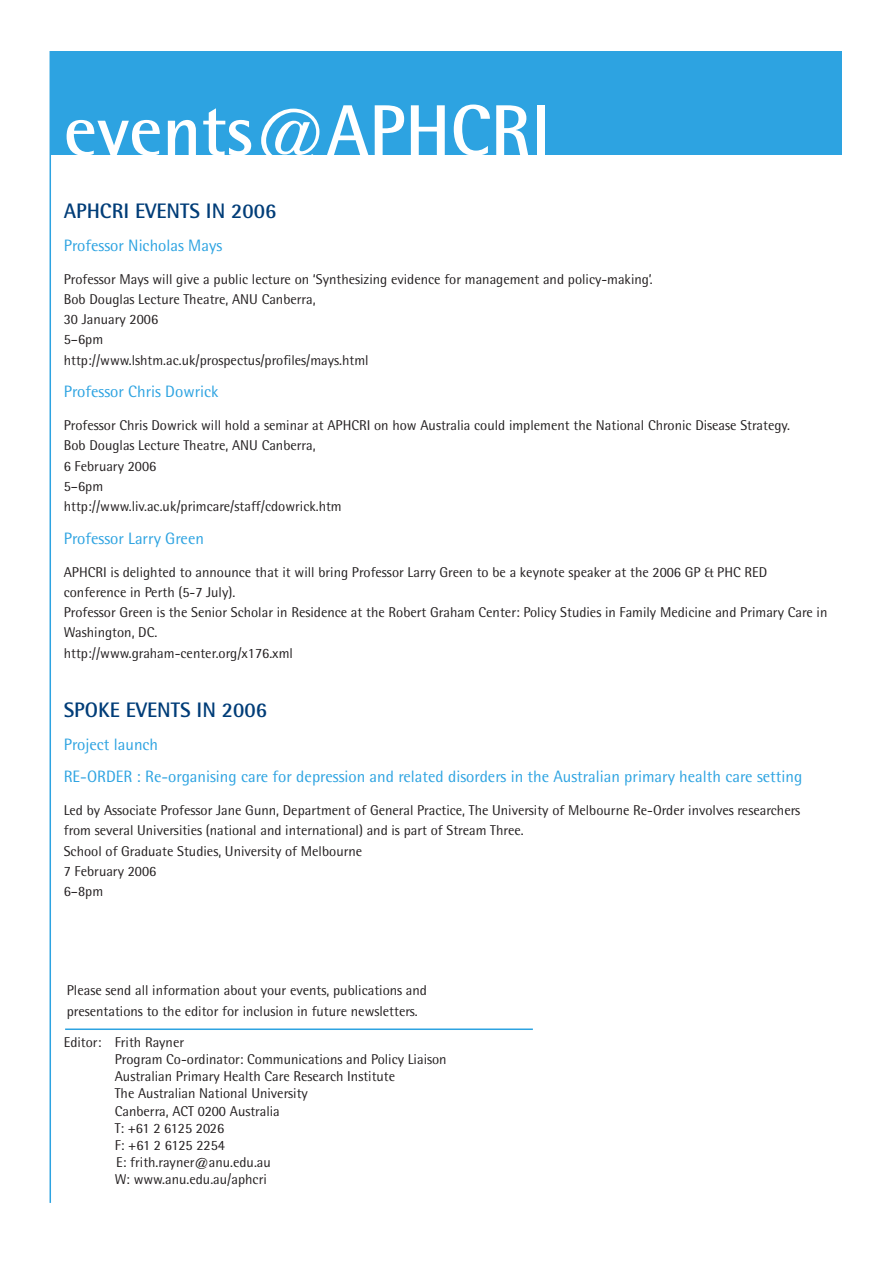
<style>
.page{position:relative;width:893px;height:1263px;background:#fff}
.page>*{position:absolute;margin:0;border:0;box-sizing:border-box;transform-origin:0 0}
.t1{font:700 72px "Rotis Semi Sans";color:#fff}
.t2{font:700 21px "Rotis Semi Sans";color:#003d78}
.t3{font:16.5px/32.5px "Rotis Semi Sans";color:#2da3e1}
.t4{font:14.25px/20.2px "Rotis Semi Sans";color:#231f20}
</style>
<div class="page">
<hr style="left:65px;top:1028px;width:468px;height:2px;background:#2da3e1">
<hr style="left:50px;top:51px;width:1px;height:1152px;background:#2da3e1">
<div style="left:51px;top:51px;width:791px;height:103px;background:#2da3e1"></div>
<h1 class="t1" style="left:64px;top:86px;width:488px">events@APHCRI</h1>
<h2 class="t2" style="left:64px;top:198px;width:214px">APHCRI EVENTS IN 2006</h2>
<p class="t3" style="left:64px;top:229px;width:160px">Professor Nicholas Mays</p>
<p class="t4" style="left:64px;top:268px;width:590px">Professor Mays will give a public lecture on ‘Synthesizing evidence for management and policy-making’.<br>Bob Douglas Lecture Theatre, ANU Canberra,<br>30 January 2006<br>5–6pm<br>http://www.lshtm.ac.uk/prospectus/profiles/mays.html</p>
<p class="t3" style="left:64px;top:375px;width:156px">Professor Chris Dowrick</p>
<p class="t4" style="left:64px;top:415px;width:728px">Professor Chris Dowrick will hold a seminar at APHCRI on how Australia could implement the National Chronic Disease Strategy.<br>Bob Douglas Lecture Theatre, ANU Canberra,<br>6 February 2006<br>5–6pm<br>http://www.liv.ac.uk/primcare/staff/cdowrick.htm</p>
<p class="t3" style="left:64px;top:522px;width:142px">Professor Larry Green</p>
<p class="t4" style="left:64px;top:562px;width:765px">APHCRI is delighted to announce that it will bring Professor Larry Green to be a keynote speaker at the 2006 GP &amp; PHC RED conference in Perth (5-7 July).<br>Professor Green is the Senior Scholar in Residence at the Robert Graham Center: Policy Studies in Family Medicine and Primary Care in Washington, DC.<br>http://www.graham-center.org/x176.xml</p>
<h2 class="t2" style="left:64px;top:697px;width:205px">SPOKE EVENTS IN 2006</h2>
<p class="t3" style="left:64px;top:727px;width:740px">Project launch<br>RE-ORDER : Re-organising care for depression and related disorders in the Australian primary health care setting</p>
<p class="t4" style="left:64px;top:800px;width:738px">Led by Associate Professor Jane Gunn, Department of General Practice, The University of Melbourne Re-Order involves researchers from several Universities (national and international) and is part of Stream Three.<br>School of Graduate Studies, University of Melbourne<br>7 February 2006<br>6–8pm</p>
<p class="t4" style="left:67px;top:980px;width:362px">Please send all information about your events, publications and presentations to the editor for inclusion in future newsletters.</p>
<p class="t4" style="left:115px;top:1033px;width:333px;line-height:17.1px;text-indent:-51px">Editor: Frith Rayner<br>Program Co-ordinator: Communications and Policy Liaison<br>Australian Primary Health Care Research Institute<br>The Australian National University<br>Canberra, ACT 0200 Australia<br>T: +61 2 6125 2026<br>F: +61 2 6125 2254<br>E: frith.rayner@anu.edu.au<br>W: www.anu.edu.au/aphcri</p>
</div>
